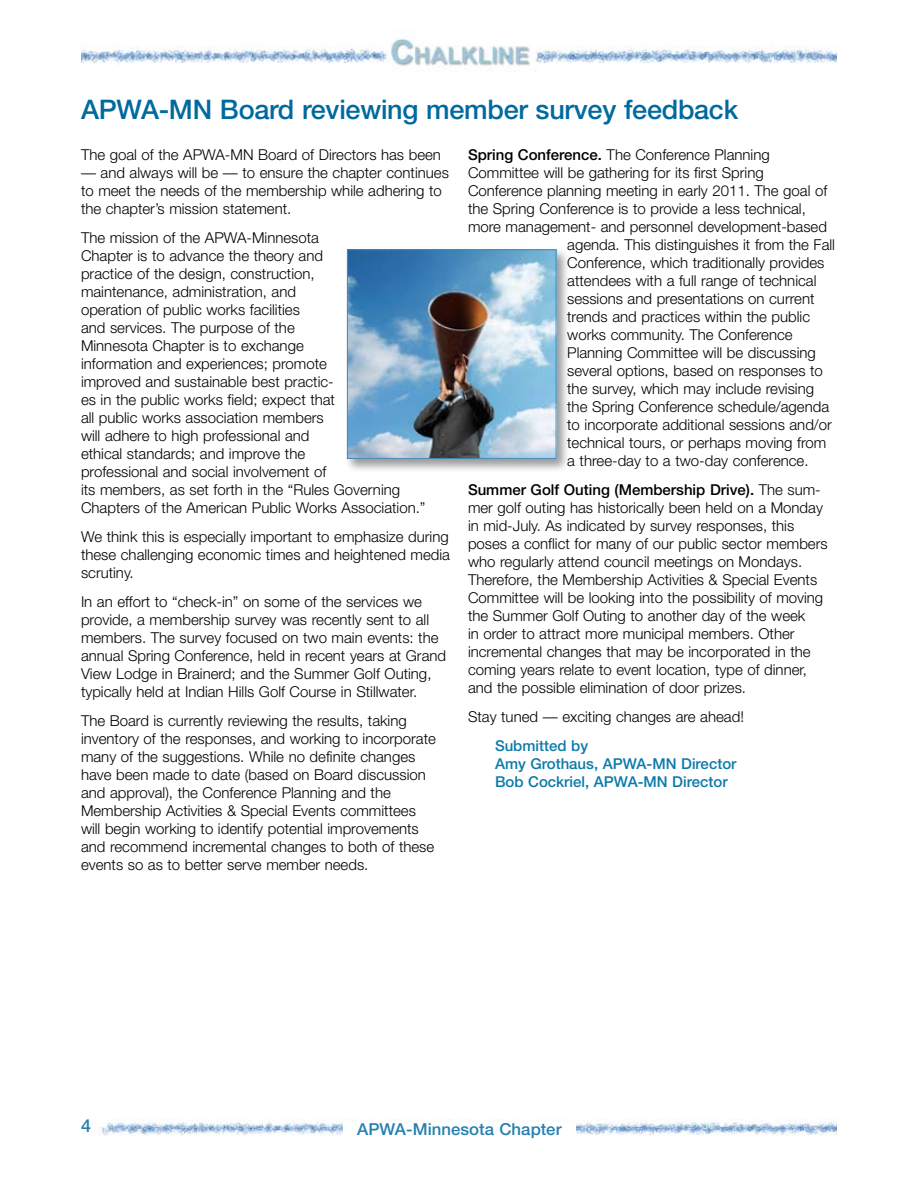
<style>
.page{position:relative;width:918px;height:1188px;background:#fff}
.page>*{position:absolute;margin:0;border:0;box-sizing:border-box;transform-origin:0 0}
.t1{font:500 27px "Helvetica Neue";letter-spacing:-.01em;color:#006a9e}
.t2{font:500 18px "Helvetica Neue";color:#267faf}
.t3{font:500 16.5px "Helvetica Neue";letter-spacing:.005em;color:#267faf}
.t4{font:300 15px/18px "Helvetica Neue";color:#000}
.t5{font:500 15px/18px "Helvetica Neue";color:#0c7aaa}
.s1{font-weight:500}
</style>
<div class="page">
<img style="left:100px;top:1119px;width:737px;height:17px">
<img style="left:81px;top:28px;width:756px;height:38px">
<div style="left:343px;top:1122px;width:233px;height:24px;background:#fff"></div>
<div style="left:344px;top:248px;width:232px;height:231px;background:#000;opacity:.4"></div>
<img style="left:349px;top:251px;width:205px;height:206px">
<div style="left:347px;top:249px;width:209px;height:210px;border:1px solid #468ab6"></div>
<h1 class="t1" style="left:81px;top:93px;width:659px">APWA-MN Board reviewing member survey feedback</h1>
<p class="t4" style="left:81px;top:146px;width:362px">The goal of the APWA-MN Board of Directors has been</p>
<p class="t4" style="left:81px;top:164px;width:369px">— and always will be — to ensure the chapter continues to meet the needs of the membership while adhering to the chapter’s mission statement.</p>
<p class="t4" style="left:81px;top:228px;width:346px">The mission of the APWA-Minnesota<br>Chapter is to advance the theory and<br>practice of the design, construction,<br>maintenance, administration, and<br>operation of public works facilities<br>and services. The purpose of the<br>Minnesota Chapter is to exchange<br>information and experiences; promote<br>improved and sustainable best practic-<br>es in the public works field; expect that<br>all public works association members<br>will adhere to high professional and<br>ethical standards; and improve the<br>professional and social involvement of<br>its members, as set forth in the “Rules Governing Chapters of the American Public Works Association.”</p>
<p class="t4" style="left:81px;top:527px;width:370px;text-align:justify">We think this is especially important to emphasize during these challenging economic times and heightened media scrutiny.</p>
<p class="t4" style="left:81px;top:592px;width:367px">In an effort to “check-in” on some of the services we provide, a membership survey was recently sent to all members. The survey focused on two main events: the annual Spring Conference, held in recent years at Grand View Lodge in Brainerd; and the Summer Golf Outing, typically held at Indian Hills Golf Course in Stillwater.</p>
<p class="t4" style="left:81px;top:711px;width:356px">The Board is currently reviewing the results, taking inventory of the responses, and working to incorporate many of the suggestions. While no definite changes have been made to date (based on Board discussion and approval), the Conference Planning and the Membership Activities &amp; Special Events committees will begin working to identify potential improvements and recommend incremental changes to both of these events so as to better serve member needs.</p>
<p class="t4" style="left:468px;top:146px;width:303px"><span class="s1">Spring Conference.</span> The Conference Planning</p>
<p class="t4" style="left:468px;top:164px;width:297px">Committee will be gathering for its first Spring</p>
<p class="t4" style="left:468px;top:182px;width:361px">Conference planning meeting in early 2011. The goal of</p>
<p class="t4" style="left:468px;top:200px;width:339px">the Spring Conference is to provide a less technical,</p>
<p class="t4" style="left:468px;top:218px;width:360px">more management- and personnel development-based</p>
<p class="t4" style="left:567px;top:236px;width:269px">agenda. This distinguishes it from the Fall</p>
<p class="t4" style="left:567px;top:254px;width:259px">Conference, which traditionally provides</p>
<p class="t4" style="left:567px;top:272px;width:251px">attendees with a full range of technical</p>
<p class="t4" style="left:567px;top:290px;width:249px">sessions and presentations on current</p>
<p class="t4" style="left:567px;top:308px;width:244px">trends and practices within the public</p>
<p class="t4" style="left:567px;top:326px;width:227px">works community. The Conference</p>
<p class="t4" style="left:567px;top:344px;width:250px">Planning Committee will be discussing</p>
<p class="t4" style="left:567px;top:362px;width:257px">several options, based on responses to</p>
<p class="t4" style="left:567px;top:380px;width:248px">the survey, which may include revising</p>
<p class="t4" style="left:567px;top:398px;width:263px">the Spring Conference schedule/agenda</p>
<p class="t4" style="left:567px;top:416px;width:266px">to incorporate additional sessions and/or</p>
<p class="t4" style="left:567px;top:434px;width:261px">technical tours, or perhaps moving from</p>
<p class="t4" style="left:567px;top:452px;width:243px">a three-day to a two-day conference.</p>
<p class="t4" style="left:468px;top:480px;width:361px"><span class="s1">Summer Golf Outing (Membership Drive).</span> The sum&shy;mer golf outing has historically been held on a Monday in mid-July. As indicated by survey responses, this poses a conflict for many of our public sector members who regularly attend council meetings on Mondays.<br>Therefore, the Membership Activities &amp; Special Events Committee will be looking into the possibility of moving the Summer Golf Outing to another day of the week<br>in order to attract more municipal members. Other incremental changes that may be incorporated in the coming years relate to event location, type of dinner, and the possible elimination of door prizes.</p>
<p class="t4" style="left:468px;top:707px;width:277px">Stay tuned — exciting changes are ahead!</p>
<p class="t5" style="left:495px;top:736px;width:243px">Submitted by<br>Amy Grothaus, APWA-MN Director<br>Bob Cockriel, APWA-MN Director</p>
<p class="t2" style="left:81px;top:1115px;width:12px">4</p>
<p class="t3" style="left:357px;top:1120px;width:206px">APWA-Minnesota Chapter</p>
</div>
